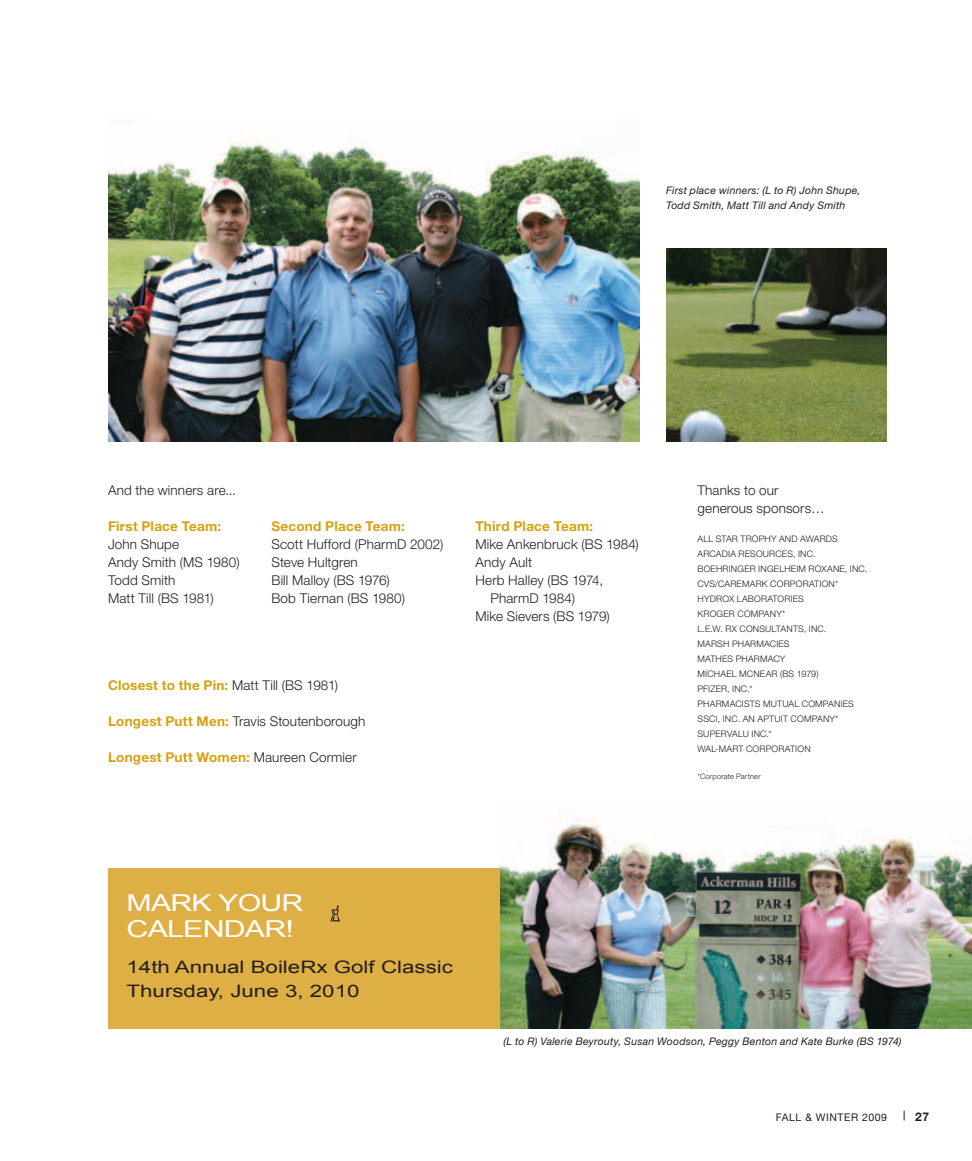
<style>
.page{position:relative;width:972px;height:1161px;background:#fff}
.page>*{position:absolute;margin:0;border:0;box-sizing:border-box;transform-origin:0 0}
.t1{font:23.25px "Arial";letter-spacing:-.025em;color:#fff;scale:1.3 1}
.t2{font:17.25px "Arial";color:#231f20;scale:1.3 1}
.Body_9_12_P1{font:300 13.5px "Helvetica Neue";letter-spacing:.01em;color:#231f20}
.Body_9_12_P1-2{font:700 13.5px "Helvetica Neue";letter-spacing:.02em;color:#d6a00e}
.t3{font:700 12px "Helvetica Neue";color:#231f20}
.Body_9_12_P1-3{font:italic 10.5px "Helvetica Neue";letter-spacing:.02em;color:#231f20}
.t4{font:10.5px "Helvetica Neue";letter-spacing:.05em;color:#231f20}
.Body_9_12_P1-4{font:300 9px "Helvetica Neue";letter-spacing:.02em;color:#231f20}
.Body_9_12_P1-5{font:300 7.5px "Helvetica Neue";letter-spacing:.025em;color:#231f20}
.s1{font-weight:300;color:#231f20}
.s2{font-weight:700;color:#d6a00e}
</style>
<div class="page">
<img style="left:108px;top:134px;width:532px;height:308px">
<img style="left:500px;top:818px;width:472px;height:210px">
<div style="left:108px;top:868px;width:392px;height:160px;background:#deaf45"></div>
<img style="left:666px;top:248px;width:221px;height:194px">
<svg style="left:330px;top:906px;width:10px;height:15px"></svg>
<p class="Body_9_12_P1-3" style="left:666px;top:184px;width:196px">First place winners: (L to R) John Shupe,</p>
<p class="Body_9_12_P1-3" style="left:666px;top:199px;width:181px">Todd Smith, Matt Till and Andy Smith</p>
<p class="Body_9_12_P1" style="left:108px;top:482px;width:129px">And the winners are...</p>
<p class="Body_9_12_P1-2" style="left:108px;top:518px;width:115px">First Place Team:</p>
<p class="Body_9_12_P1" style="left:108px;top:536px;width:73px">John Shupe</p>
<p class="Body_9_12_P1" style="left:108px;top:554px;width:133px">Andy Smith (MS 1980)</p>
<p class="Body_9_12_P1" style="left:108px;top:572px;width:69px">Todd Smith</p>
<p class="Body_9_12_P1" style="left:108px;top:590px;width:107px">Matt Till (BS 1981)</p>
<p class="Body_9_12_P1-2" style="left:272px;top:518px;width:135px">Second Place Team:</p>
<p class="Body_9_12_P1" style="left:272px;top:536px;width:173px">Scott Hufford (PharmD 2002)</p>
<p class="Body_9_12_P1" style="left:272px;top:554px;width:88px">Steve Hultgren</p>
<p class="Body_9_12_P1" style="left:272px;top:572px;width:120px">Bill Malloy (BS 1976)</p>
<p class="Body_9_12_P1" style="left:272px;top:590px;width:135px">Bob Tiernan (BS 1980)</p>
<p class="Body_9_12_P1-2" style="left:108px;top:677px;width:231px">Closest to the Pin: <span class="s1">Matt Till (BS 1981)</span></p>
<p class="Body_9_12_P1" style="left:108px;top:713px;width:259px"><span class="s2">Longest Putt Men:</span> Travis Stoutenborough</p>
<p class="Body_9_12_P1-2" style="left:108px;top:749px;width:250px">Longest Putt Women: <span class="s1">Maureen Cormier</span></p>
<p class="Body_9_12_P1-2" style="left:476px;top:518px;width:119px">Third Place Team:</p>
<p class="Body_9_12_P1" style="left:476px;top:536px;width:165px">Mike Ankenbruck (BS 1984)</p>
<p class="Body_9_12_P1" style="left:476px;top:554px;width:58px">Andy Ault</p>
<p class="Body_9_12_P1" style="left:476px;top:572px;width:129px">Herb Halley (BS 1974,</p>
<p class="Body_9_12_P1" style="left:491px;top:590px;width:86px">PharmD 1984)</p>
<p class="Body_9_12_P1" style="left:476px;top:608px;width:136px">Mike Sievers (BS 1979)</p>
<p class="Body_9_12_P1" style="left:698px;top:482px;width:83px">Thanks to our</p>
<p class="Body_9_12_P1" style="left:698px;top:500px;width:129px">generous sponsors…</p>
<p class="Body_9_12_P1-4" style="left:698px;top:533px;width:142px">ALL STAR TROPHY AND AWARDS</p>
<p class="Body_9_12_P1-4" style="left:698px;top:548px;width:120px">ARCADIA RESOURCES, INC.</p>
<p class="Body_9_12_P1-4" style="left:698px;top:563px;width:171px">BOEHRINGER INGELHEIM ROXANE, INC.</p>
<p class="Body_9_12_P1-4" style="left:698px;top:578px;width:142px">CVS/CAREMARK CORPORATION*</p>
<p class="Body_9_12_P1-4" style="left:698px;top:593px;width:108px">HYDROX LABORATORIES</p>
<p class="Body_9_12_P1-4" style="left:698px;top:608px;width:89px">KROGER COMPANY*</p>
<p class="Body_9_12_P1-4" style="left:698px;top:623px;width:130px">L.E.W. RX CONSULTANTS, INC.</p>
<p class="Body_9_12_P1-4" style="left:698px;top:638px;width:94px">MARSH PHARMACIES</p>
<p class="Body_9_12_P1-4" style="left:698px;top:653px;width:89px">MATHES PHARMACY</p>
<p class="Body_9_12_P1-4" style="left:698px;top:668px;width:123px">MICHAEL MCNEAR (BS 1979)</p>
<p class="Body_9_12_P1-4" style="left:698px;top:683px;width:57px">PFIZER, INC.*</p>
<p class="Body_9_12_P1-4" style="left:698px;top:698px;width:158px">PHARMACISTS MUTUAL COMPANIES</p>
<p class="Body_9_12_P1-4" style="left:698px;top:713px;width:142px">SSCI, INC. AN APTUIT COMPANY*</p>
<p class="Body_9_12_P1-4" style="left:698px;top:728px;width:76px">SUPERVALU INC.*</p>
<p class="Body_9_12_P1-4" style="left:698px;top:743px;width:115px">WAL-MART CORPORATION</p>
<p class="Body_9_12_P1-5" style="left:698px;top:772px;width:65px">*Corporate Partner</p>
<p class="t1" style="left:127px;top:890px;width:138px">MARK YOUR</p>
<p class="t1" style="left:127px;top:916px;width:130px">CALENDAR!</p>
<p class="t2" style="left:127px;top:957px;width:253px">14th Annual BoileRx Golf Classic</p>
<p class="t2" style="left:127px;top:981px;width:181px">Thursday, June 3, 2010</p>
<p class="Body_9_12_P1-3" style="left:503px;top:1035px;width:400px">(L to R) Valerie Beyrouty, Susan Woodson, Peggy Benton and Kate Burke (BS 1974)</p>
<p class="t4" style="left:776px;top:1111px;width:113px">FALL &amp; WINTER 2009</p>
<p class="t3" style="left:915px;top:1109px;width:15px">27</p>
</div>
